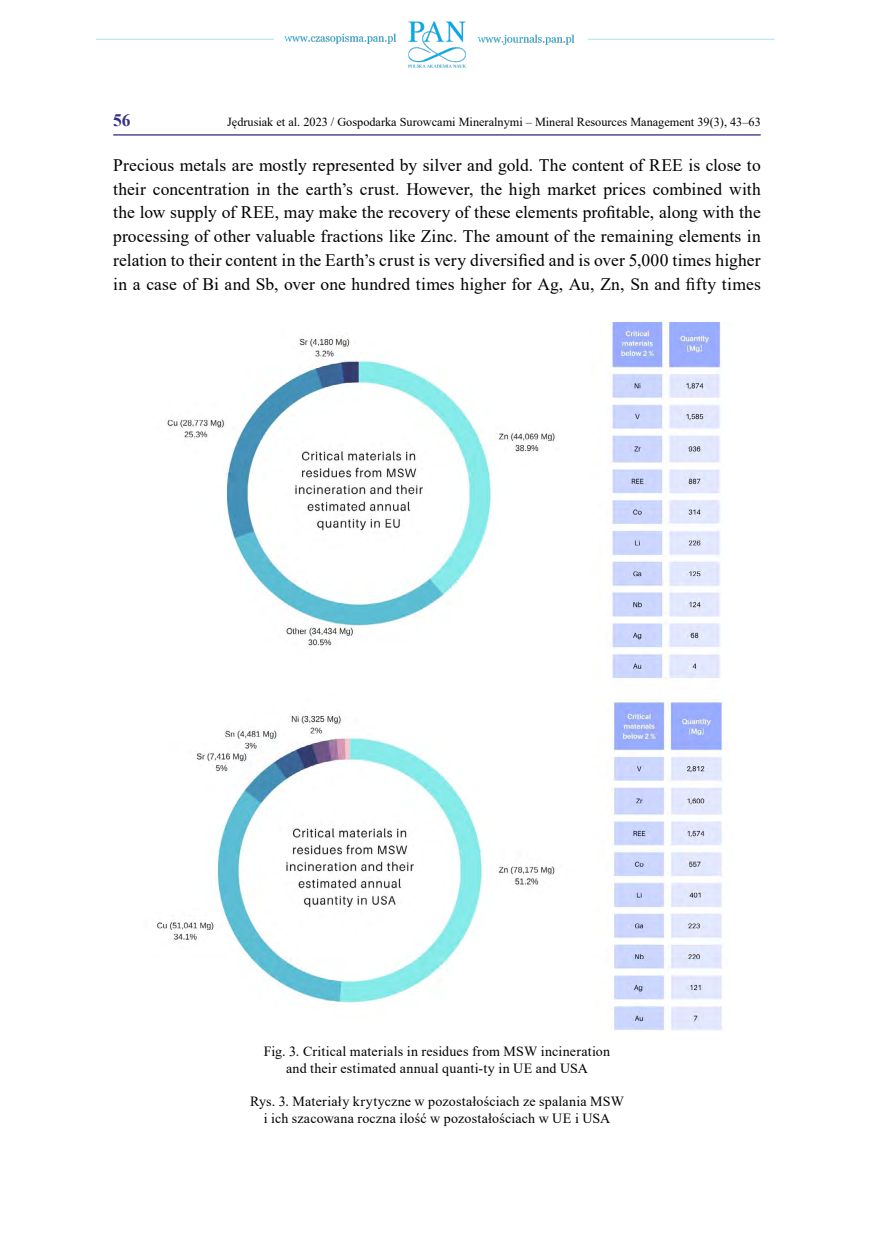
<style>
.page{position:relative;width:874px;height:1241px;background:#fff}
.page>*{position:absolute;margin:0;border:0;box-sizing:border-box;transform-origin:0 0}
.t1{font:17.5px/23.8px "Times New Roman";letter-spacing:.005em;color:#000;text-align:justify}
.t2{font:700 17.5px "Times New Roman";color:#363183}
.t3{font:14px/17.5px "Times New Roman";letter-spacing:.015em;color:#000;text-align:center}
.t4{font:12.25px "Times New Roman";color:#000}
</style>
<div class="page">
<img style="left:96px;top:21px;width:679px;height:47px">
<hr style="left:113px;top:134px;width:647px;height:1px;background:#363183">
<img style="left:167px;top:322px;width:554px;height:358px">
<img style="left:156px;top:699px;width:567px;height:332px">
<p class="t2" style="left:113px;top:107px;width:19px">56</p>
<p class="t4" style="left:227px;top:113px;width:535px">Jędrusiak et al. 2023 / Gospodarka Surowcami Mineralnymi – Mineral Resources Management 39(3), 43–63</p>
<p class="t1" style="left:113px;top:153px;width:648px">Precious metals are mostly represented by silver and gold. The content of REE is close to their concentration in the earth’s crust. However, the high market prices combined with the low supply of REE , may make the recovery of these elements profitable, along with the processing of other valuable fractions like Zinc. The amount of the remaining elements in relation to their content in the Earth’s crust is very diversified and is over 5,000 times higher in a case of Bi and Sb, over one hundred times higher for Ag, Au, Zn, Sn and fifty times</p>
<p class="t3" style="left:264px;top:1041px;width:347px">Fig. 3. Critical materials in residues from MSW incineration and their estimated annual quanti-ty in UE and USA</p>
<p class="t3" style="left:250px;top:1091px;width:375px">Rys. 3. Materiały krytyczne w pozostałościach ze spalania MSW i ich szacowana roczna ilość w pozostałościach w UE i USA</p>
</div>
